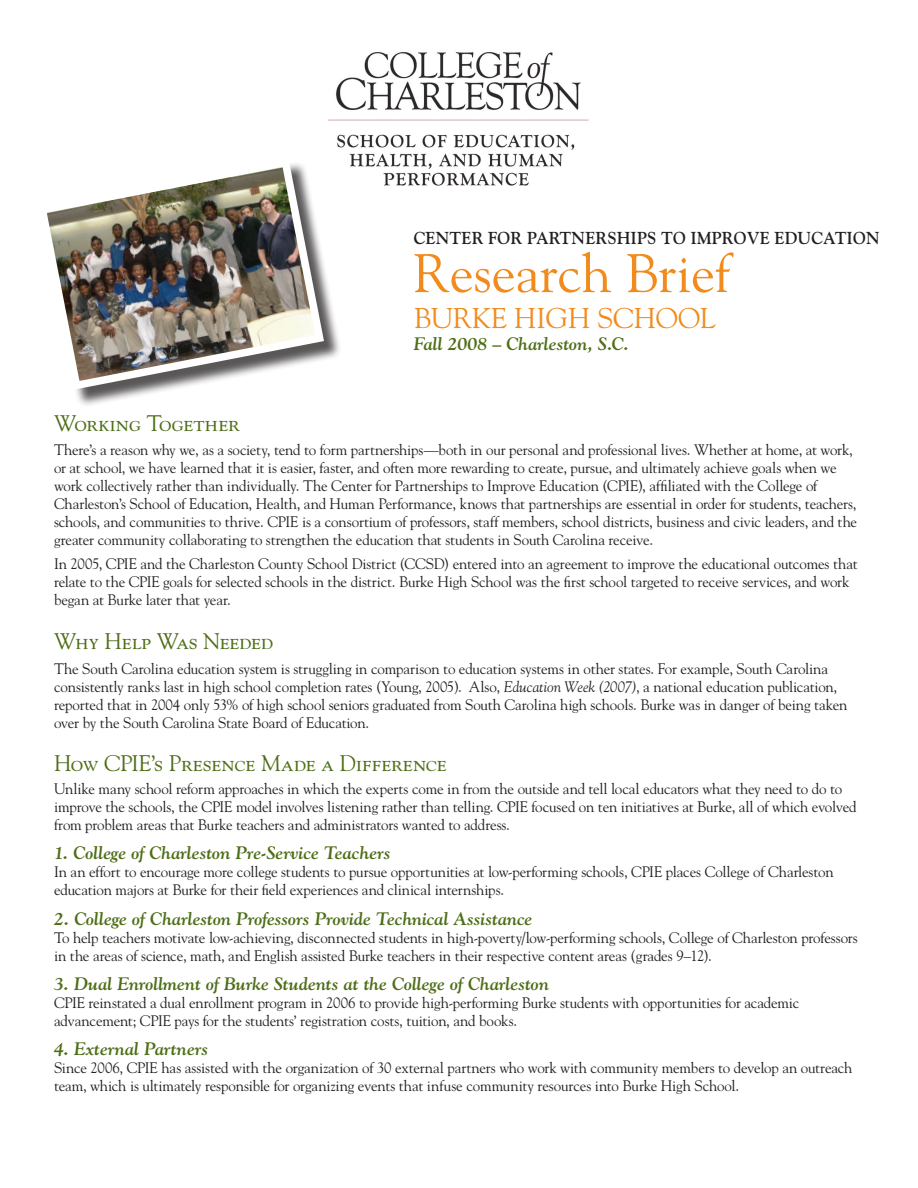
<style>
.page{position:relative;width:918px;height:1188px;background:#fff}
.page>*{position:absolute;margin:0;border:0;box-sizing:border-box;transform-origin:0 0}
.t1{font:54px "Goudy";color:#f28b1d}
.t2{font:28.5px "Goudy";color:#f28b1d}
.t3{font:22.5px "Goudy SC";letter-spacing:-.01em;color:#4e6e17}
.t4{font:italic 700 18px "Goudy";letter-spacing:-.01em;color:#4e6e17}
.t5{font:700 17.25px "Goudy";letter-spacing:.01em;color:#231f20;scale:.95 1}
.t6{font:15.15px/18px "Goudy";letter-spacing:-.015em;color:#231f20}
.s1{font-style:italic}
</style>
<div class="page">
<img style="left:328px;top:52px;width:261px;height:134px">
<div style="left:40px;top:160px;width:302px;height:247px;background:#231f20;opacity:.75"></div>
<img style="left:40px;top:160px;width:288px;height:234px">
<p class="t5" style="left:414px;top:227px;width:492px">CENTER FOR PARTNERSHIPS TO IMPROVE EDUCATION</p>
<h1 class="t1" style="left:414px;top:240px;width:318px">Research Brief</h1>
<h2 class="t2" style="left:414px;top:300px;width:304px">BURKE HIGH SCHOOL</h2>
<p class="t4" style="left:414px;top:332px;width:217px">Fall 2008 – Charleston, S.C.</p>
<h3 class="t3" style="left:54px;top:410px;width:187px">Working Together</h3>
<p class="t6" style="left:54px;top:440px;width:805px">There’s a reason why we, as a society, tend to form partnerships—both in our personal and professional lives. Whether at home, at work, or at school, we have learned that it is easier, faster, and often more rewarding to create, pursue, and ultimately achieve goals when we work collectively rather than individually. The Center for Partnerships to Improve Education (CPIE), affiliated with the College of Charleston’s School of Education, Health, and Human Performance, knows that partnerships are essential in order for students, teachers, schools, and communities to thrive. CPIE is a consortium of professors, staff members, school districts, business and civic leaders, and the greater community collaborating to strengthen the education that students in South Carolina receive.</p>
<p class="t6" style="left:54px;top:555px;width:805px">In 2005, CPIE and the Charleston County School District (CCSD) entered into an agreement to improve the educational outcomes that relate to the CPIE goals for selected schools in the district. Burke High School was the first school targeted to receive services, and work began at Burke later that year.</p>
<h3 class="t3" style="left:54px;top:628px;width:221px">Why Help Was Needed</h3>
<p class="t6" style="left:54px;top:659px;width:795px">The South Carolina education system is struggling in comparison to education systems in other states. For example, South Carolina consistently ranks last in high school completion rates (Young, 2005). Also, <span class="s1">Education Week (2007)</span>, a national education publication, reported that in 2004 only 53% of high school seniors graduated from South Carolina high schools. Burke was in danger of being taken over by the South Carolina State Board of Education.</p>
<h3 class="t3" style="left:54px;top:750px;width:394px">How CPIE’s Presence Made a Difference</h3>
<p class="t6" style="left:54px;top:779px;width:804px">Unlike many school reform approaches in which the experts come in from the outside and tell local educators what they need to do to improve the schools, the CPIE model involves listening rather than telling. CPIE focused on ten initiatives at Burke, all of which evolved from problem areas that Burke teachers and administrators wanted to address.</p>
<p class="t4" style="left:54px;top:842px;width:338px">1. College of Charleston Pre-Service Teachers</p>
<p class="t6" style="left:54px;top:863px;width:781px">In an effort to encourage more college students to pursue opportunities at low-performing schools, CPIE places College of Charleston education majors at Burke for their field experiences and clinical internships.</p>
<p class="t4" style="left:54px;top:907px;width:480px">2. College of Charleston Professors Provide Technical Assistance</p>
<p class="t6" style="left:54px;top:928px;width:805px">To help teachers motivate low-achieving, disconnected students in high-poverty/low-performing schools, College of Charleston professors in the areas of science, math, and English assisted Burke teachers in their respective content areas (grades 9–12).</p>
<p class="t4" style="left:54px;top:973px;width:497px">3. Dual Enrollment of Burke Students at the College of Charleston</p>
<p class="t6" style="left:54px;top:993px;width:747px">CPIE reinstated a dual enrollment program in 2006 to provide high-performing Burke students with opportunities for academic advancement; CPIE pays for the students’ registration costs, tuition, and books.</p>
<p class="t4" style="left:54px;top:1038px;width:156px">4. External Partners</p>
<p class="t6" style="left:54px;top:1058px;width:800px">Since 2006, CPIE has assisted with the organization of 30 external partners who work with community members to develop an outreach team, which is ultimately responsible for organizing events that infuse community resources into Burke High School.</p>
</div>
